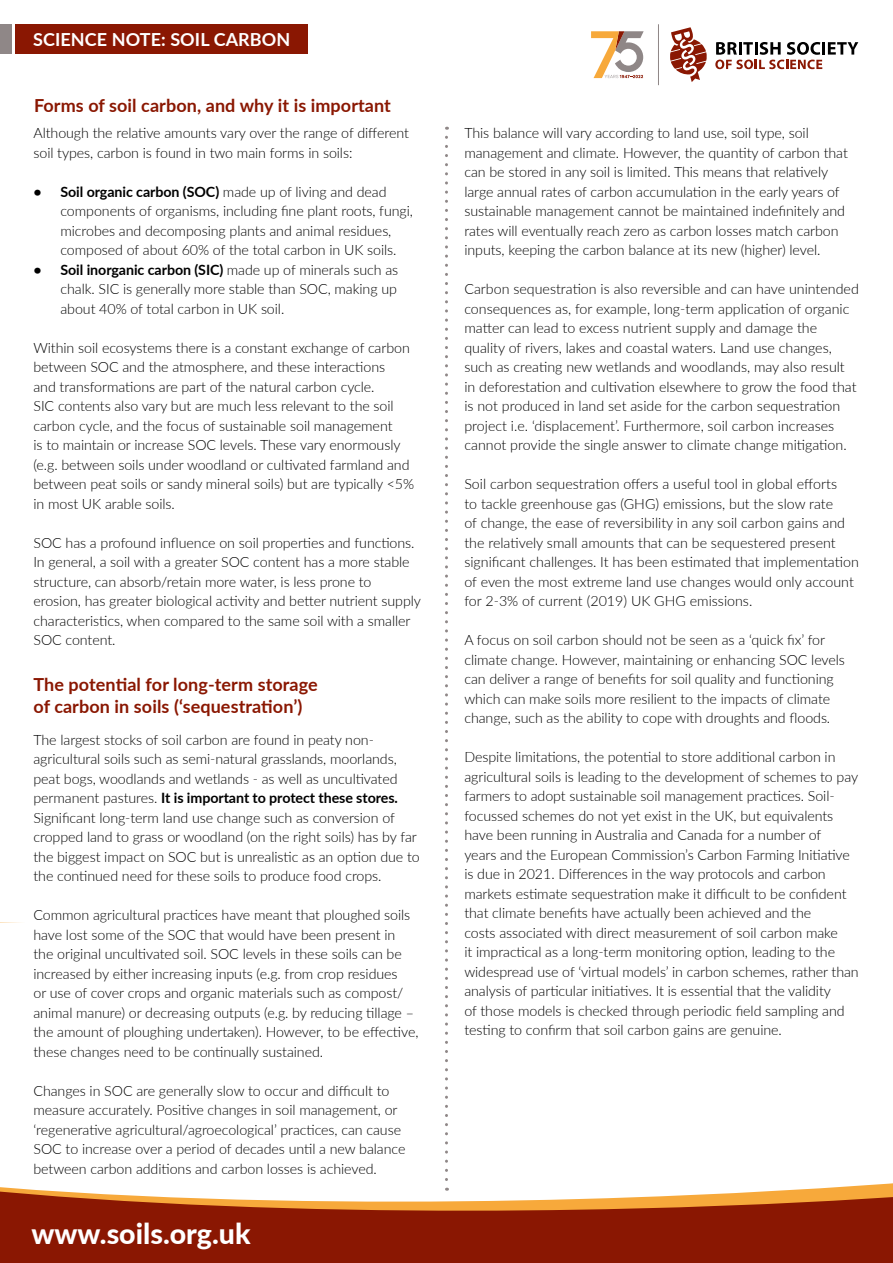
<style>
.page{position:relative;width:893px;height:1263px;background:#fff}
.page>*{position:absolute;margin:0;border:0;box-sizing:border-box;transform-origin:0 0}
.t1{font:800 28.5px "Lato";color:#fff}
.t2{font:700 18px/21.6px "Lato";letter-spacing:.005em;color:#8a1702}
.t3{font:700 18px "Lato";letter-spacing:.005em;color:#fff}
.t4{font:300 14.25px/19.5px "Lato";letter-spacing:-.005em;color:#000}
.s1{font-weight:700}
</style>
<div class="page">
<svg style="left:670px;top:27px;width:37px;height:55px"></svg>
<svg style="left:715px;top:42px;width:143px;height:27px"></svg>
<hr style="left:658px;top:24px;width:1px;height:61px;background:#8f8787">
<svg style="left:591px;top:31px;width:53px;height:47px"></svg>
<div style="left:15px;top:24px;width:293px;height:30px;background:#8a1702"></div>
<div style="left:0;top:24px;width:12px;height:30px;background:#8f8787"></div>
<svg style="left:0;top:922px;width:893px;height:341px"></svg>
<svg style="left:445px;top:137px;width:3px;height:1054px"></svg>
<p class="t3" style="left:33px;top:27px;width:259px">SCIENCE NOTE: SOIL CARBON</p>
<p class="t2" style="left:34px;top:94px;width:358px">Forms of soil carbon, and why it is important</p>
<p class="t4" style="left:33px;top:123px;width:377px">Although the relative amounts vary over the range of different soil types, carbon is found in two main forms in soils:</p>
<p class="t4" style="left:60px;top:181px;width:354px;text-indent:-27px"><span class="s1">• Soil organic carbon (SOC)</span> made up of living and dead components of organisms, including fine plant roots, fungi, microbes and decomposing plants and animal residues, composed of about 60% of the total carbon in UK soils.</p>
<p class="t4" style="left:60px;top:259px;width:339px;text-align:justify;text-indent:-27px"><span class="s1">• Soil inorganic carbon (SIC)</span> made up of minerals such as chalk. SIC is generally more stable than SOC, making up about 40% of total carbon in UK soil.</p>
<p class="t4" style="left:33px;top:337px;width:382px">Within soil ecosystems there is a constant exchange of carbon between SOC and the atmosphere, and these interactions<br>and transformations are part of the natural carbon cycle.<br>SIC contents also vary but are much less relevant to the soil carbon cycle, and the focus of sustainable soil management<br>is to maintain or increase SOC levels. These vary enormously (e.g. between soils under woodland or cultivated farmland and between peat soils or sandy mineral soils) but are typically &lt;5% in most UK arable soils.</p>
<p class="t4" style="left:33px;top:532px;width:389px">SOC has a profound influence on soil properties and functions.<br>In general, a soil with a greater SOC content has a more stable structure, can absorb/retain more water, is less prone to erosion, has greater biological activity and better nutrient supply characteristics, when compared to the same soil with a smaller SOC content.</p>
<p class="t2" style="left:33px;top:673px;width:286px">The potential for long-term storage of carbon in soils (‘sequestration’)</p>
<p class="t4" style="left:33px;top:729px;width:388px">The largest stocks of soil carbon are found in peaty non&shy;agricultural soils such as semi-natural grasslands, moorlands, peat bogs, woodlands and wetlands - as well as uncultivated permanent pastures. <span class="s1">It is important to protect these stores.<br></span>Significant long-term land use change such as conversion of cropped land to grass or woodland (on the right soils) has by far the biggest impact on SOC but is unrealistic as an option due to the continued need for these soils to produce food crops.</p>
<p class="t4" style="left:33px;top:905px;width:387px">Common agricultural practices have meant that ploughed soils have lost some of the SOC that would have been present in the original uncultivated soil. SOC levels in these soils can be increased by either increasing inputs (e.g. from crop residues<br>or use of cover crops and organic materials such as compost/ animal manure) or decreasing outputs (e.g. by reducing tillage – the amount of ploughing undertaken). However, to be effective, these changes need to be continually sustained.</p>
<p class="t4" style="left:33px;top:1080px;width:373px">Changes in SOC are generally slow to occur and difficult to measure accurately. Positive changes in soil management, or ‘regenerative agricultural/agroecological’ practices, can cause SOC to increase over a period of decades until a new balance between carbon additions and carbon losses is achieved.</p>
<h1 class="t1" style="left:31px;top:1212px;width:221px">www.soils.org.uk</h1>
<p class="t4" style="left:464px;top:123px;width:385px">This balance will vary according to land use, soil type, soil management and climate. However, the quantity of carbon that can be stored in any soil is limited. This means that relatively large annual rates of carbon accumulation in the early years of sustainable management cannot be maintained indefinitely and rates will eventually reach zero as carbon losses match carbon inputs, keeping the carbon balance at its new (higher) level.</p>
<p class="t4" style="left:464px;top:279px;width:396px">Carbon sequestration is also reversible and can have unintended consequences as, for example, long-term application of organic matter can lead to excess nutrient supply and damage the quality of rivers, lakes and coastal waters. Land use changes, such as creating new wetlands and woodlands, may also result in deforestation and cultivation elsewhere to grow the food that is not produced in land set aside for the carbon sequestration project i.e. ‘displacement’. Furthermore, soil carbon increases cannot provide the single answer to climate change mitigation.</p>
<p class="t4" style="left:464px;top:474px;width:396px">Soil carbon sequestration offers a useful tool in global efforts<br>to tackle greenhouse gas (GHG) emissions, but the slow rate<br>of change, the ease of reversibility in any soil carbon gains and the relatively small amounts that can be sequestered present significant challenges. It has been estimated that implementation of even the most extreme land use changes would only account for 2-3% of current (2019) UK GHG emissions.</p>
<p class="t4" style="left:464px;top:630px;width:382px">A focus on soil carbon should not be seen as a ‘quick fix’ for climate change. However, maintaining or enhancing SOC levels can deliver a range of benefits for soil quality and functioning which can make soils more resilient to the impacts of climate change, such as the ability to cope with droughts and floods.</p>
<p class="t4" style="left:464px;top:747px;width:396px">Despite limitations, the potential to store additional carbon in agricultural soils is leading to the development of schemes to pay farmers to adopt sustainable soil management practices. Soil&shy;focussed schemes do not yet exist in the UK, but equivalents have been running in Australia and Canada for a number of<br>years and the European Commission’s Carbon Farming Initiative is due in 2021. Differences in the way protocols and carbon markets estimate sequestration make it difficult to be confident that climate benefits have actually been achieved and the<br>costs associated with direct measurement of soil carbon make<br>it impractical as a long-term monitoring option, leading to the widespread use of ‘virtual models’ in carbon schemes, rather than analysis of particular initiatives. It is essential that the validity<br>of those models is checked through periodic field sampling and testing to confirm that soil carbon gains are genuine.</p>
</div>
